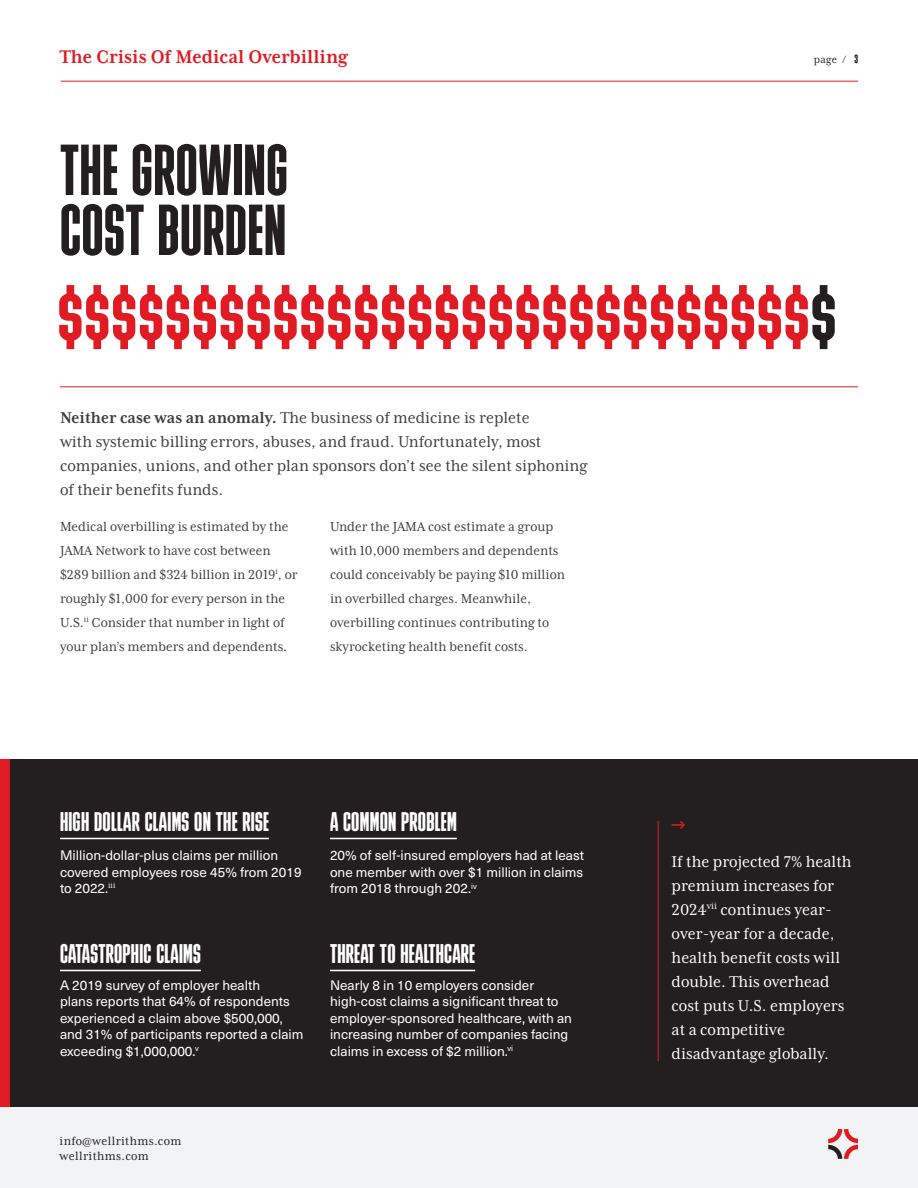
<style>
.page{position:relative;width:918px;height:1188px;background:#fff}
.page>*{position:absolute;margin:0;border:0;box-sizing:border-box;transform-origin:0 0}
.Big_Numbers{font:91.5px "Bulevar";color:#e11b23}
.Article_Title{font:72px/60px "Bulevar";letter-spacing:.01em;color:#231f20}
.Callout_Head{font:27px "Bulevar";letter-spacing:.01em;color:#fff}
.Folio{font:700 21px "Mrs Eaves XL Serif Nar OT";color:#e11b23}
.Intro{font:18px/24px "Mrs Eaves XL Serif Nar OT";color:#3e3e3f}
.t1{font:18px/24px "Mrs Eaves XL Serif Nar OT";color:#fff}
.Body_Copy{font:15px/24px "Mrs Eaves XL Serif Nar OT";color:#3e3e3f}
.Callout_Details{font:13.5px/16.5px "Neue Haas Unica W1 G";color:#fff}
.t2{font:13.5px/15px "Mrs Eaves XL Serif Nar OT";letter-spacing:.025em;color:#231f20}
.t3{font:12px "Mrs Eaves XL Serif Nar OT";color:#231f20}
.s1{font-family:"Bulevar"}
.s2{color:#231f20}
.s3{font-weight:700}
</style>
<div class="page">
<div style="left:0;top:1107px;width:918px;height:81px;background:#f2f3f4"></div>
<div style="left:0;top:759px;width:918px;height:348px;background:#231f20"></div>
<div style="left:0;top:759px;width:10px;height:348px;background:#e11b23"></div>
<svg style="left:672px;top:821px;width:13px;height:8px"></svg>
<hr style="left:658px;top:821px;width:1px;height:240px;background:#e11b23">
<svg style="left:828px;top:1129px;width:30px;height:30px"></svg>
<hr style="left:61px;top:81px;width:797px;height:1px;background:#e11b23">
<hr style="left:60px;top:387px;width:798px;height:1px;background:#e11b23">
<hr style="left:60px;top:838px;width:209px;height:1px;background:#fff">
<hr style="left:60px;top:970px;width:141px;height:1px;background:#fff">
<hr style="left:330px;top:838px;width:127px;height:1px;background:#fff">
<hr style="left:330px;top:970px;width:145px;height:1px;background:#fff">
<p class="Folio" style="left:60px;top:45px;width:290px">The Crisis Of Medical Overbilling</p>
<p class="Article_Title" style="left:60px;top:140px;width:229px">THE GROWING<br>COST BURDEN</p>
<p class="t3" style="left:814px;top:53px;width:46px">page / <span class="s1">3</span></p>
<p class="Big_Numbers" style="left:57px;top:266px;width:781px">$$$$$$$$$$$$$$$$$$$$$$$$$$$$<span class="s2">$</span></p>
<p class="Intro" style="left:60px;top:406px;width:529px"><span class="s3">Neither case was an anomaly.</span> The business of medicine is replete<br>with systemic billing errors, abuses, and fraud. Unfortunately, most companies, unions, and other plan sponsors don’t see the silent siphoning of their benefits funds.</p>
<p class="Body_Copy" style="left:60px;top:515px;width:239px">Medical overbilling is estimated by the JAMA Network to have cost between $289 billion and $324 billion in 2019<sup>i</sup>, or roughly $1,000 for every person in the U.S.<sup>ii</sup> Consider that number in light of your plan’s members and dependents.</p>
<p class="Body_Copy" style="left:330px;top:515px;width:237px">Under the JAMA cost estimate a group with 10,000 members and dependents could conceivably be paying $10 million in overbilled charges. Meanwhile, overbilling continues contributing to skyrocketing health benefit costs.</p>
<p class="Callout_Head" style="left:60px;top:807px;width:210px">HIGH DOLLAR CLAIMS ON THE RISE</p>
<p class="Callout_Head" style="left:330px;top:807px;width:128px">A COMMON PROBLEM</p>
<p class="Callout_Details" style="left:330px;top:846px;width:256px;text-align:justify">20% of self-insured employers had at least one member with over $1 million in claims from 2018 through 202.<sup>iv</sup></p>
<p class="t1" style="left:672px;top:850px;width:182px">If the projected 7% health premium increases for<br>2024<sup>vii</sup> continues year&shy;over-year for a decade, health benefit costs will double. This overhead cost puts U.S. employers at a competitive disadvantage globally.</p>
<p class="Callout_Details" style="left:60px;top:846px;width:243px">Million-dollar-plus claims per million covered employees rose 45% from 2019 to 2022.<sup>iii</sup></p>
<p class="Callout_Head" style="left:60px;top:939px;width:142px">CATASTROPHIC CLAIMS</p>
<p class="Callout_Head" style="left:330px;top:939px;width:147px">THREAT TO HEALTHCARE</p>
<p class="Callout_Details" style="left:60px;top:976px;width:245px">A 2019 survey of employer health<br>plans reports that 64% of respondents experienced a claim above $500,000, and 31% of participants reported a claim exceeding $1,000,000.<sup>v</sup></p>
<p class="Callout_Details" style="left:330px;top:976px;width:244px">Nearly 8 in 10 employers consider high-cost claims a significant threat to employer-sponsored healthcare, with an increasing number of companies facing claims in excess of $2 million.<sup>vi</sup></p>
<p class="t2" style="left:60px;top:1133px;width:123px">info@wellrithms.com wellrithms.com</p>
</div>
